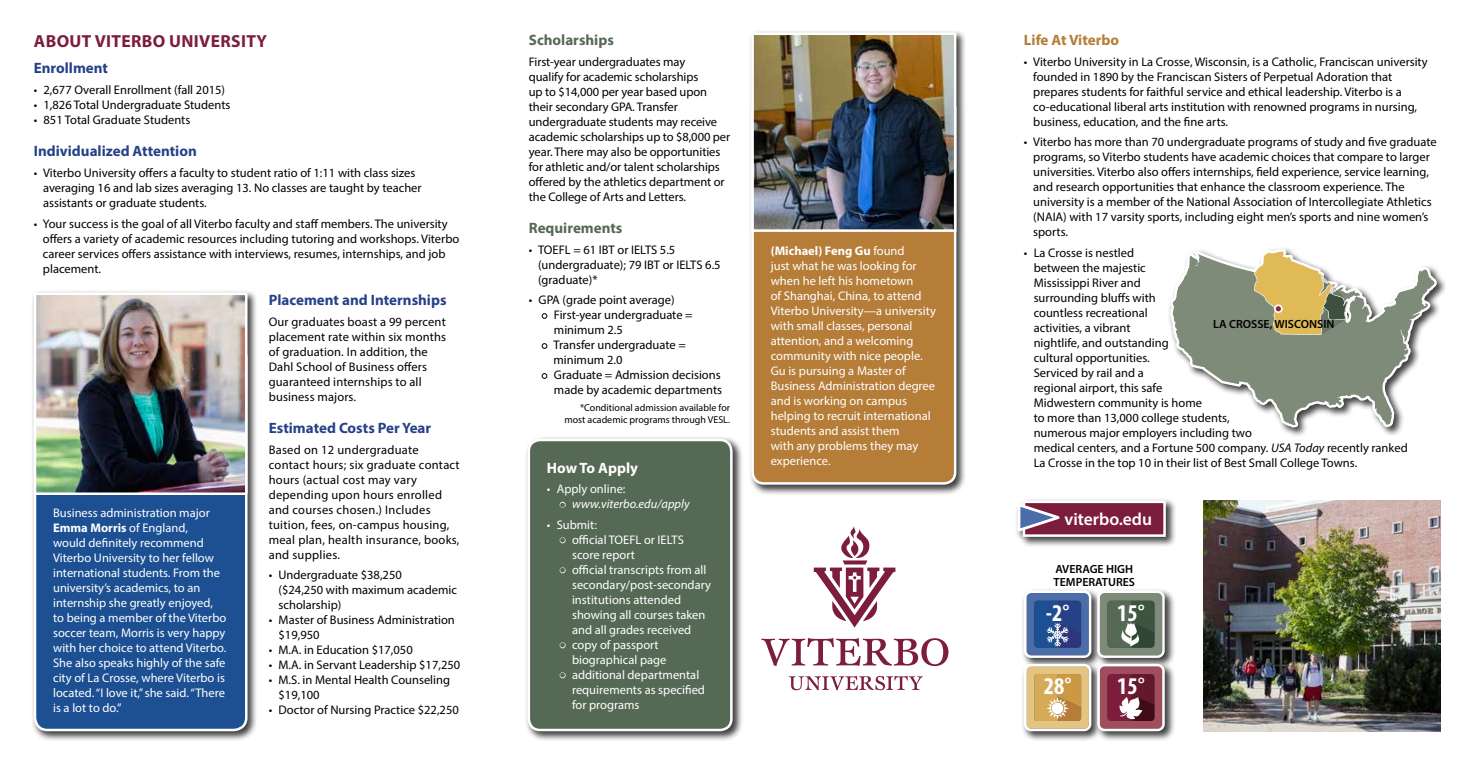
<style>
.page{position:relative;width:1474px;height:765px;background:#fff}
.page>*{position:absolute;margin:0;border:0;box-sizing:border-box;transform-origin:0 0}
.t1{font:700 condensed 24.12px "Myriad Pro";color:#fff}
.t2{font:700 17.5px "Myriad Pro";letter-spacing:.02em;color:#7c1d3b}
.t3{font:600 17.5px "Myriad Pro";color:#fff}
.t4{font:700 15px "Myriad Pro";color:#264187}
.t5{font:700 15px "Myriad Pro";color:#556954}
.t6{font:700 15px "Myriad Pro";color:#b57d38}
.t7{font:700 15px "Myriad Pro";letter-spacing:-.005em;color:#fff}
.t8{font:12.5px/15px "Myriad Pro";color:#000}
.t9{font:12.5px/15px "Myriad Pro";color:#fff}
.t10{font:12.5px/15px "Myriad Pro";letter-spacing:.02em;color:#000}
.t11{font:italic 12.5px "Myriad Pro";color:#fff}
.t12{font:600 11.88px/13.1px "Myriad Pro";color:#000}
.t13{font:10px/11.2px "Myriad Pro";color:#000;text-align:right}
.s1{font-weight:700}
.s2{font-style:normal;font-size:22.5px;color:#556954}
.s3{font-size:22.5px;color:#556954}
.s4{font-style:italic}
</style>
<div class="page">
<svg style="left:542px;top:313px;width:5px;height:6px"></svg>
<svg style="left:542px;top:343px;width:5px;height:6px"></svg>
<svg style="left:542px;top:373px;width:5px;height:6px"></svg>
<div style="left:1167px;top:247px;width:280px;height:191px;background:#000;opacity:.75"></div>
<svg style="left:1170px;top:249px;width:267px;height:178px"></svg>
<svg style="left:1170px;top:251px;width:178px;height:176px"></svg>
<div style="left:31px;top:290px;width:227px;height:452px;background:#000;opacity:.75"></div>
<div style="left:35px;top:344px;width:211px;height:386px;background:#1c5093;border-radius:12px"></div>
<div style="left:34px;top:343px;width:214px;height:388px;border:2px solid #fff;border-radius:12px"></div>
<img style="left:37px;top:295px;width:208px;height:197px">
<div style="left:34px;top:292px;width:214px;height:203px;border:2px solid #fff"></div>
<div style="left:748px;top:30px;width:219px;height:465px;background:#000;opacity:.75"></div>
<div style="left:752px;top:97px;width:203px;height:386px;background:#b57d38;border-radius:11px"></div>
<div style="left:751px;top:96px;width:205px;height:389px;border:2px solid #fff;border-radius:11px"></div>
<img style="left:754px;top:35px;width:199px;height:194px">
<div style="left:751px;top:32px;width:205px;height:200px;border:2px solid #fff"></div>
<div style="left:525px;top:436px;width:218px;height:306px;background:#000;opacity:.75"></div>
<div style="left:529px;top:440px;width:202px;height:290px;background:#556954;border-radius:11px"></div>
<svg style="left:560px;top:502px;width:6px;height:6px"></svg>
<svg style="left:560px;top:537px;width:6px;height:6px"></svg>
<svg style="left:560px;top:567px;width:6px;height:6px"></svg>
<svg style="left:560px;top:642px;width:6px;height:6px"></svg>
<svg style="left:560px;top:672px;width:6px;height:6px"></svg>
<div style="left:528px;top:439px;width:204px;height:292px;border:2px solid #fff;border-radius:11px"></div>
<div style="left:1015px;top:498px;width:161px;height:50px;background:#000;opacity:.75"></div>
<div style="left:1024px;top:502px;width:140px;height:34px;background:#7c1d3b"></div>
<div style="left:1022px;top:501px;width:144px;height:36px;border:2px solid #fff"></div>
<svg style="left:1015px;top:501px;width:52px;height:33px"></svg>
<img style="left:1204px;top:501px;width:236px;height:230px">
<svg style="left:761px;top:638px;width:187px;height:28px"></svg>
<svg style="left:789px;top:676px;width:134px;height:14px"></svg>
<svg style="left:814px;top:526px;width:81px;height:102px"></svg>
<div style="left:1021px;top:588px;width:154px;height:154px;background:#000;opacity:.75"></div>
<svg style="left:1024px;top:590px;width:67px;height:68px;background:#5975a9"></svg>
<svg style="left:1097px;top:590px;width:68px;height:68px;background:#7e8c7c"></svg>
<svg style="left:1024px;top:664px;width:67px;height:67px;background:#dbbb7f"></svg>
<svg style="left:1097px;top:664px;width:68px;height:67px;background:#9b5c6c"></svg>
<h2 class="t2" style="left:34px;top:30px;width:234px">ABOUT VITERBO UNIVERSITY</h2>
<p class="t4" style="left:34px;top:58px;width:76px">Enrollment</p>
<p class="t8" style="left:34px;top:82px;width:193px">• 2,677 Overall Enrollment (fall 2015)</p>
<p class="t8" style="left:34px;top:97px;width:198px">• 1,826 Total Undergraduate Students</p>
<p class="t8" style="left:34px;top:112px;width:158px">• 851 Total Graduate Students</p>
<p class="t4" style="left:34px;top:141px;width:165px">Individualized Attention</p>
<p class="t8" style="left:43px;top:165px;width:380px;text-indent:-9px">• Viterbo University offers a faculty to student ratio of 1:11 with class sizes averaging 16 and lab sizes averaging 13. No classes are taught by teacher assistants or graduate students.</p>
<p class="t8" style="left:43px;top:216px;width:418px;text-indent:-9px">• Your success is the goal of all Viterbo faculty and staff members. The university offers a variety of academic resources including tutoring and workshops. Viterbo career services offers assistance with interviews, resumes, internships, and job placement.</p>
<p class="t4" style="left:269px;top:290px;width:179px">Placement and Internships</p>
<p class="t8" style="left:269px;top:314px;width:179px">Our graduates boast a 99 percent placement rate within six months of graduation. In addition, the<br>Dahl School of Business offers guaranteed internships to all business majors.</p>
<p class="t4" style="left:269px;top:418px;width:164px">Estimated Costs Per Year</p>
<p class="t10" style="left:269px;top:442px;width:192px">Based on 12 undergraduate contact hours; six graduate contact hours (actual cost may vary depending upon hours enrolled and courses chosen.) Includes tuition, fees, on-campus housing, meal plan, health insurance, books, and supplies.</p>
<p class="t8" style="left:279px;top:567px;width:180px;text-indent:-10px">• Undergraduate $38,250<br>($24,250 with maximum academic scholarship)</p>
<p class="t8" style="left:279px;top:612px;width:178px;text-indent:-10px">• Master of Business Administration $19,950</p>
<p class="t8" style="left:269px;top:642px;width:145px">• M.A. in Education $17,050</p>
<p class="t8" style="left:269px;top:657px;width:193px">• M.A. in Servant Leadership $17,250</p>
<p class="t8" style="left:279px;top:672px;width:173px;text-indent:-10px">• M.S. in Mental Health Counseling $19,100</p>
<p class="t8" style="left:269px;top:702px;width:192px">• Doctor of Nursing Practice $22,250</p>
<p class="t9" style="left:53px;top:505px;width:175px">Business administration major<br><span class="s1">Emma Morris</span> of England,<br>would definitely recommend<br>Viterbo University to her fellow international students. From the university’s academics, to an internship she greatly enjoyed, to being a member of the Viterbo soccer team, Morris is very happy with her choice to attend Viterbo.<br>She also speaks highly of the safe city of La Crosse, where Viterbo is located. “I love it,” she said. “There is a lot to do.”</p>
<p class="t5" style="left:529px;top:30px;width:87px">Scholarships</p>
<p class="t8" style="left:529px;top:54px;width:203px">First-year undergraduates may<br>qualify for academic scholarships<br>up to $14,000 per year based upon their secondary GPA. Transfer undergraduate students may receive academic scholarships up to $8,000 per year. There may also be opportunities for athletic and/or talent scholarships offered by the athletics department or the College of Arts and Letters.</p>
<p class="t5" style="left:529px;top:218px;width:95px">Requirements</p>
<p class="t8" style="left:538px;top:242px;width:184px;text-indent:-9px">• TOEFL = 61 IBT or IELTS 5.5 (undergraduate); 79 IBT or IELTS 6.5 (graduate)*</p>
<p class="t8" style="left:553px;top:292px;width:170px;text-indent:-25px">• GPA (grade point average)<br>First-year undergraduate = minimum 2.5<br>Transfer undergraduate = minimum 2.0<br>Graduate = Admission decisions made by academic departments</p>
<p class="t13" style="left:564px;top:402px;width:167px">*Conditional admission available for most academic programs through VESL.</p>
<p class="t7" style="left:547px;top:458px;width:92px">How To Apply</p>
<p class="t9" style="left:547px;top:481px;width:80px">• Apply online:</p>
<p class="t11" style="left:559px;top:496px;width:132px"><span class="s2">•</span> www.viterbo.edu/apply</p>
<p class="t9" style="left:547px;top:517px;width:52px">• Submit:</p>
<p class="t9" style="left:572px;top:532px;width:113px;text-indent:-13px"><span class="s3">•</span> official TOEFL or IELTS score report</p>
<p class="t9" style="left:572px;top:562px;width:140px;text-indent:-13px"><span class="s3">•</span> official transcripts from all secondary/post-secondary institutions attended showing all courses taken and all grades received</p>
<p class="t9" style="left:572px;top:637px;width:96px;text-indent:-13px"><span class="s3">•</span> copy of passport biographical page</p>
<p class="t9" style="left:572px;top:667px;width:134px;text-indent:-13px"><span class="s3">•</span> additional departmental requirements as specified for programs</p>
<p class="t9" style="left:771px;top:243px;width:167px"><span class="s1">(Michael) Feng Gu</span> found<br>just what he was looking for when he left his hometown<br>of Shanghai, China, to attend<br>Viterbo University—a university with small classes, personal attention, and a welcoming community with nice people.<br>Gu is pursuing a Master of<br>Business Administration degree and is working on campus helping to recruit international students and assist them<br>with any problems they may experience.</p>
<p class="t6" style="left:1024px;top:30px;width:97px">Life At Viterbo</p>
<p class="t8" style="left:1033px;top:54px;width:396px;text-indent:-9px">• Viterbo University in La Crosse, Wisconsin, is a Catholic, Franciscan university founded in 1890 by the Franciscan Sisters of Perpetual Adoration that prepares students for faithful service and ethical leadership. Viterbo is a co-educational liberal arts institution with renowned programs in nursing, business, education, and the fine arts.</p>
<p class="t8" style="left:1033px;top:134px;width:405px;text-indent:-9px">• Viterbo has more than 70 undergraduate programs of study and five graduate programs, so Viterbo students have academic choices that compare to larger universities. Viterbo also offers internships, field experience, service learning, and research opportunities that enhance the classroom experience. The university is a member of the National Association of Intercollegiate Athletics (NAIA) with 17 varsity sports, including eight men’s sports and nine women’s sports.</p>
<p class="t8" style="left:1034px;top:245px;width:375px;text-indent:-10px">• La Crosse is nestled<br>between the majestic<br>Mississippi River and<br>surrounding bluffs with<br>countless recreational<br>activities, a vibrant<br>nightlife, and outstanding<br>cultural opportunities.<br>Serviced by rail and a<br>regional airport, this safe<br>Midwestern community is home<br>to more than 13,000 college students,<br>numerous major employers including two<br>medical centers, and a Fortune 500 company. <span class="s4">USA Today</span> recently ranked<br>La Crosse in the top 10 in their list of Best Small College Towns.</p>
<p class="t12" style="left:1213px;top:317px;width:123px">LA CROSSE, WISCONSIN</p>
<h2 class="t3" style="left:1064px;top:508px;width:89px">viterbo.edu</h2>
<p class="t12" style="left:1053px;top:562px;width:83px">AVERAGE HIGH<br>TEMPERATURES</p>
<h1 class="t1" style="left:1046px;top:598px;width:25px">-2°</h1>
<h1 class="t1" style="left:1117px;top:598px;width:29px">15°</h1>
<h1 class="t1" style="left:1044px;top:671px;width:29px">28°</h1>
<h1 class="t1" style="left:1117px;top:671px;width:29px">15°</h1>
</div>
